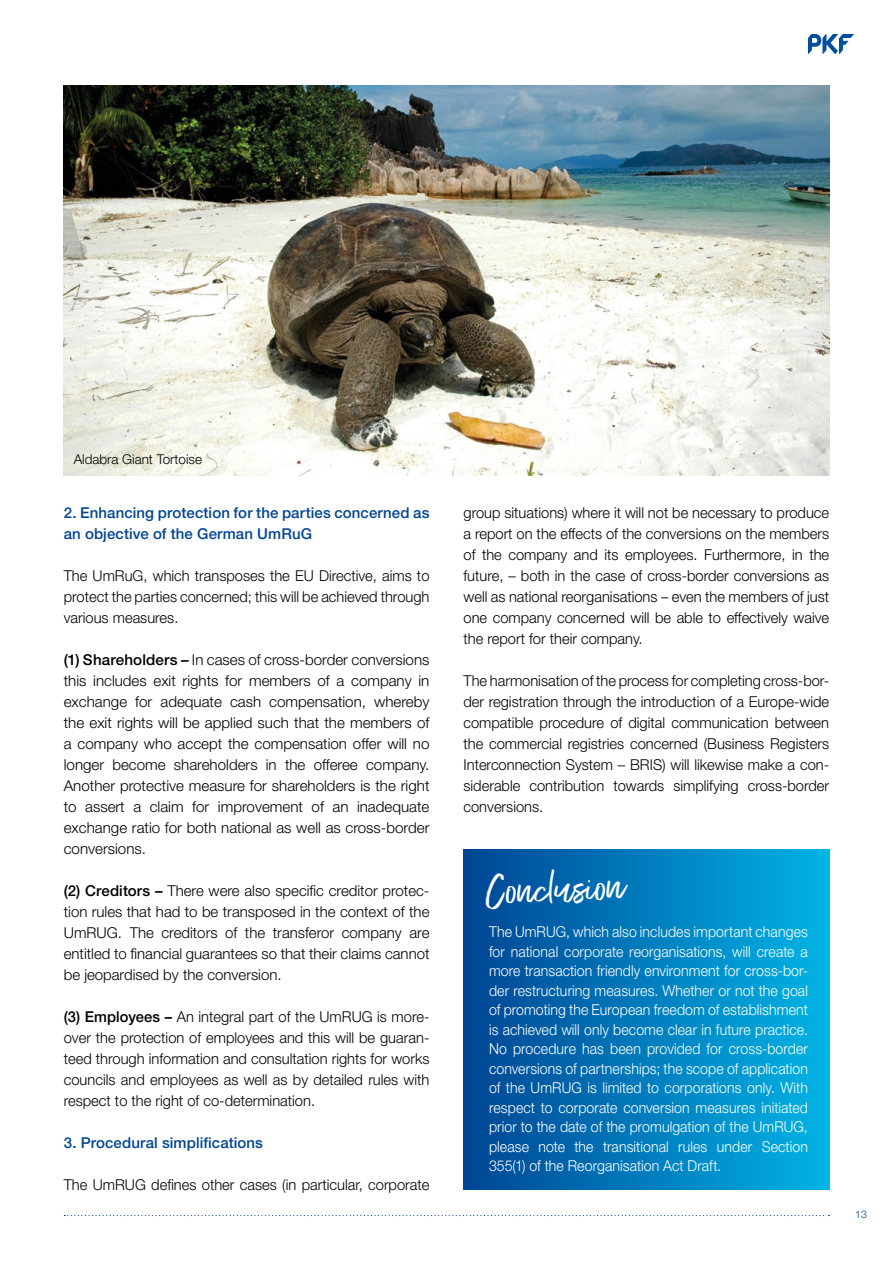
<style>
.page{position:relative;width:893px;height:1263px;background:#fff}
.page>*{position:absolute;margin:0;border:0;box-sizing:border-box;transform-origin:0 0}
.t1{font:46.5px "Exceptional";color:#fff}
.t2{font:300 15px/21px "Helvetica Neue LT Std";color:#000;text-align:justify}
.t3{font:300 15px/19.5px "Helvetica Neue LT Std";letter-spacing:.005em;color:#fff;text-align:justify;scale:.94 1}
.t4{font:500 15px/21px "Helvetica Neue LT Std";letter-spacing:.005em;color:#014593}
.t5{font:300 13.5px "Helvetica Neue LT Std";color:#000}
.t6{font:300 10.5px "Helvetica Neue LT Std";color:#014593}
.s1{font-weight:500}
</style>
<div class="page">
<img style="left:64px;top:86px;width:765px;height:390px">
<svg style="left:808px;top:34px;width:46px;height:20px"></svg>
<svg style="left:64px;top:1215px;width:766px;height:1px"></svg>
<div style="left:463px;top:849px;width:366px;height:341px;background:linear-gradient(to right,#004493,#00b4e6)"></div>
<p class="t5" style="left:74px;top:451px;width:130px">Aldabra Giant Tortoise</p>
<p class="t4" style="left:64px;top:502px;width:367px">2. Enhancing protection for the parties concerned as an objective of the German UmRuG</p>
<p class="t2" style="left:64px;top:564px;width:367px">The UmRuG, which transposes the EU Directive, aims to protect the parties concerned; this will be achieved through various measures.</p>
<p class="t2" style="left:64px;top:648px;width:367px"><span class="s1">(1) Shareholders –</span> In cases of cross-border conversions this includes exit rights for members of a company in exchange for adequate cash compensation, whereby the exit rights will be applied such that the members of a company who accept the compensation offer will no longer become shareholders in the offeree company.<br>Another protective measure for shareholders is the right to assert a claim for improvement of an inadequate exchange ratio for both national as well as cross-border conversions.</p>
<p class="t2" style="left:64px;top:879px;width:367px"><span class="s1">(2) Creditors –</span> There were also specific creditor protec&shy;tion rules that had to be transposed in the context of the UmRUG. The creditors of the transferor company are entitled to financial guarantees so that their claims cannot be jeopardised by the conversion.</p>
<p class="t2" style="left:64px;top:1005px;width:367px"><span class="s1">(3) Employees –</span> An integral part of the UmRUG is more&shy;over the protection of employees and this will be guaran&shy;teed through information and consultation rights for works councils and employees as well as by detailed rules with respect to the right of co-determination.</p>
<p class="t4" style="left:64px;top:1132px;width:201px">3. Procedural simplifications</p>
<p class="t2" style="left:64px;top:1173px;width:367px">The UmRUG defines other cases (in particular, corporate</p>
<p class="t2" style="left:463px;top:501px;width:367px">group situations) where it will not be necessary to produce a report on the effects of the conversions on the members of the company and its employees. Furthermore, in the future, – both in the case of cross-border conversions as well as national reorganisations – even the members of just one company concerned will be able to effectively waive the report for their company.</p>
<p class="t2" style="left:463px;top:669px;width:367px">The harmonisation of the process for completing cross-bor&shy;der registration through the introduction of a Europe-wide compatible procedure of digital communication between the commercial registries concerned (Business Registers Interconnection System – BRIS) will likewise make a con&shy;siderable contribution towards simplifying cross-border conversions.</p>
<h1 class="t1" style="left:485px;top:856px;width:141px;rotate:-2deg">Conclusion</h1>
<p class="t3" style="left:489px;top:922px;width:341px">The UmRUG, which also includes important changes for national corporate reorganisations, will create a more transaction friendly environment for cross-bor&shy;der restructuring measures. Whether or not the goal of promoting the European freedom of establishment is achieved will only become clear in future practice.<br>No procedure has been provided for cross-border conversions of partnerships; the scope of application of the UmRUG is limited to corporations only. With respect to corporate conversion measures initiated prior to the date of the promulgation of the UmRUG, please note the transitional rules under Section 355(1) of the Reorganisation Act Draft.</p>
<p class="t6" style="left:855px;top:1208px;width:13px">13</p>
</div>
